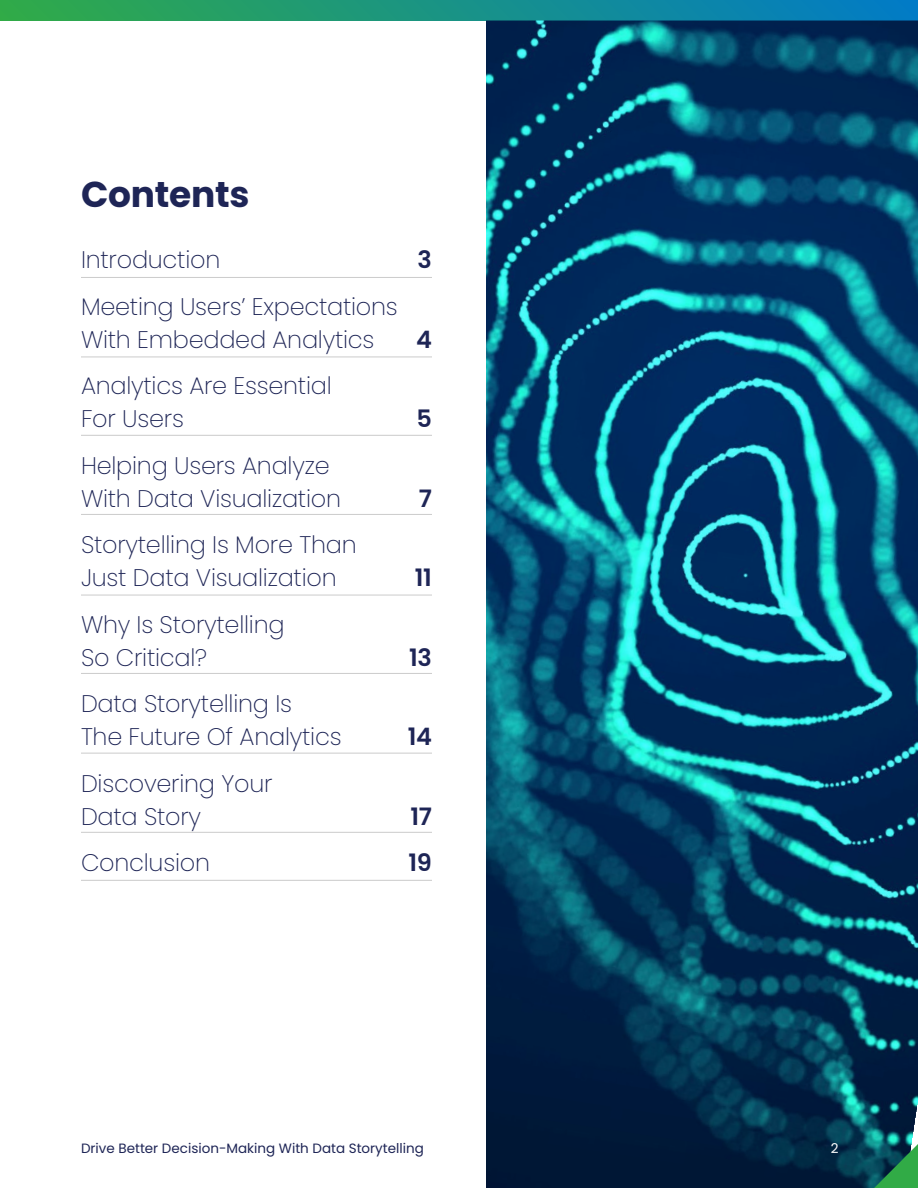
<style>
.page{position:relative;width:918px;height:1188px;background:#fff}
.page>*{position:absolute;margin:0;border:0;box-sizing:border-box;transform-origin:0 0}
.t1{font:700 36px "Poppins";letter-spacing:-.005em;color:#1e2556}
.t2{font:200 24px/33px "Poppins";letter-spacing:-.01em;color:#1e2556}
.t3{font:600 24px "Poppins";letter-spacing:-.01em;color:#1e2556}
.t4{font:13.5px "Poppins";color:#1e2556}
.t5{font:13.5px "Poppins";color:#fff}
</style>
<div class="page">
<div style="left:0;top:0;width:918px;height:21px;background:linear-gradient(to right,#31ab47,#017bc7)"></div>
<img style="left:486px;top:21px;width:432px;height:1167px">
<svg style="left:874px;top:1144px;width:44px;height:44px;background:#1e7850"></svg>
<hr style="left:81px;top:277px;width:351px;height:1px;background:#cbcbcb">
<hr style="left:81px;top:357px;width:351px;height:1px;background:#cbcbcb">
<hr style="left:81px;top:435px;width:351px;height:1px;background:#cbcbcb">
<hr style="left:81px;top:514px;width:351px;height:1px;background:#cbcbcb">
<hr style="left:81px;top:595px;width:351px;height:1px;background:#cbcbcb">
<hr style="left:81px;top:673px;width:351px;height:1px;background:#cbcbcb">
<hr style="left:81px;top:753px;width:351px;height:1px;background:#cbcbcb">
<hr style="left:81px;top:832px;width:351px;height:1px;background:#cbcbcb">
<hr style="left:81px;top:880px;width:351px;height:1px;background:#cbcbcb">
<h1 class="t1" style="left:81px;top:174px;width:170px">Contents</h1>
<p class="t2" style="left:81px;top:243px;width:141px">Introduction</p>
<p class="t3" style="left:418px;top:246px;width:16px">3</p>
<p class="t2" style="left:81px;top:290px;width:318px">Meeting Users’ Expectations<br>With Embedded Analytics</p>
<p class="t3" style="left:416px;top:325px;width:17px">4</p>
<p class="t2" style="left:81px;top:369px;width:252px">Analytics Are Essential<br>For Users</p>
<p class="t2" style="left:81px;top:449px;width:262px">Helping Users Analyze<br>With Data Visualization</p>
<p class="t2" style="left:81px;top:528px;width:277px">Storytelling Is More Than<br>Just Data Visualization</p>
<p class="t2" style="left:81px;top:608px;width:205px">Why Is Storytelling<br>So Critical?</p>
<p class="t2" style="left:81px;top:687px;width:262px">Data Storytelling Is<br>The Future Of Analytics</p>
<p class="t2" style="left:81px;top:767px;width:193px">Discovering Your<br>Data Story</p>
<p class="t3" style="left:417px;top:405px;width:17px">5</p>
<p class="t3" style="left:419px;top:484px;width:15px">7</p>
<p class="t3" style="left:415px;top:564px;width:19px">11</p>
<p class="t3" style="left:409px;top:643px;width:24px">13</p>
<p class="t3" style="left:408px;top:723px;width:26px">14</p>
<p class="t3" style="left:410px;top:802px;width:23px">17</p>
<p class="t2" style="left:81px;top:846px;width:131px">Conclusion</p>
<p class="t3" style="left:409px;top:849px;width:25px">19</p>
<p class="t4" style="left:81px;top:1141px;width:344px">Drive Better Decision-Making With Data Storytelling</p>
<p class="t5" style="left:831px;top:1141px;width:9px">2</p>
</div>
